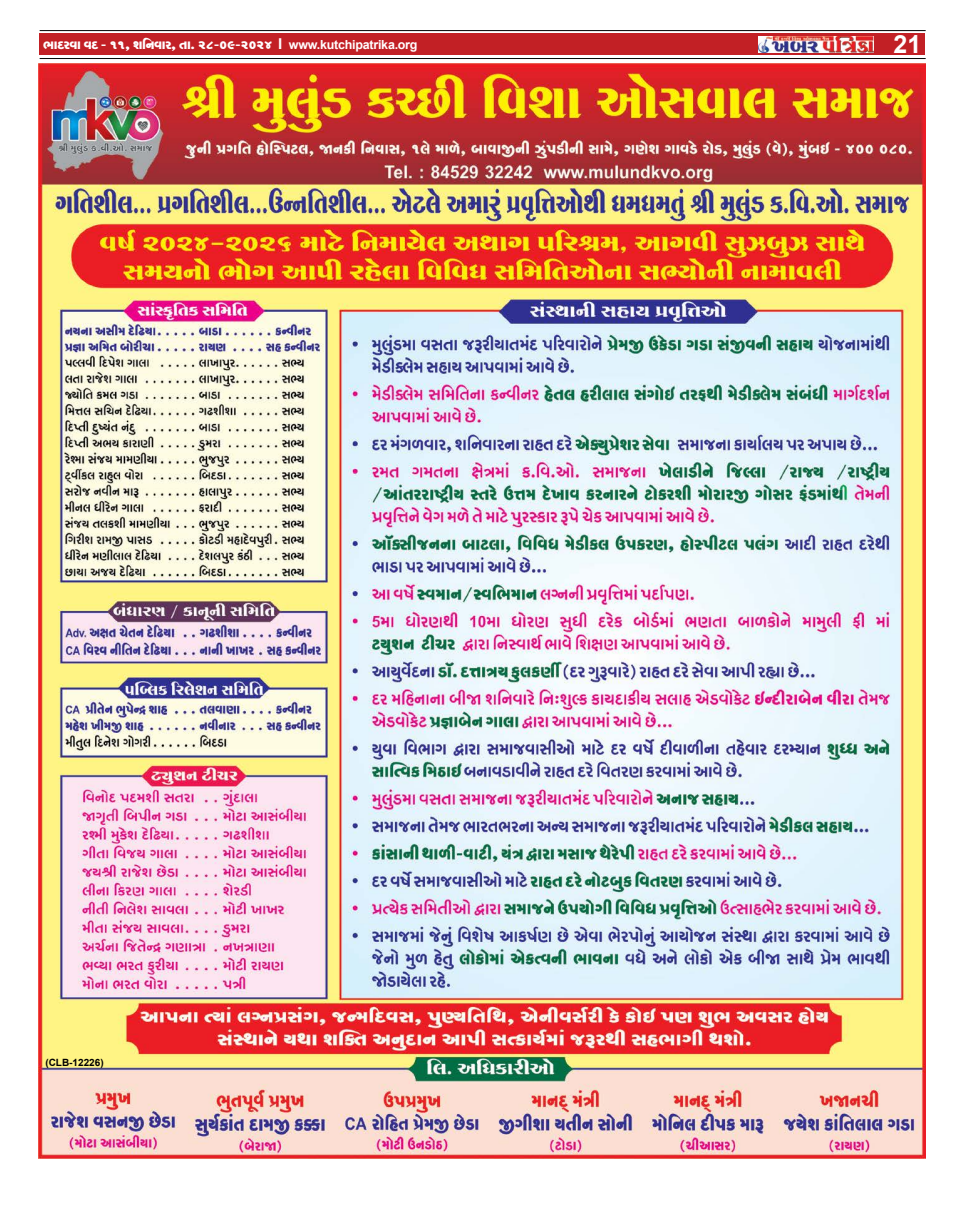
<style>
.page{position:relative;width:964px;height:1205px;background:#fff}
.page>*{position:absolute;margin:0;border:0;box-sizing:border-box;transform-origin:0 0}
.t1{font:700 25px "Arial";color:#fff}
.t2{font:15px "SHREE GUJ7";letter-spacing:-.02em;color:#fff}
.t3{font:700 10px "Arial";color:#000}
.s1{font-family:"Arial";font-weight:700}
.s2{font-family:"Arial";font-weight:700;font-size:12.5px}
</style>
<div class="page">
<hr style="left:40px;top:58px;width:885px;height:1px;background:#000">
<div style="left:40px;top:34px;width:885px;height:21px;background:#c22025"></div>
<hr style="left:40px;top:30px;width:885px;height:1px;background:#000">
<img style="left:758px;top:36px;width:116px;height:17px">
<img style="left:39px;top:64px;width:886px;height:1095px">
<p class="t2" style="left:43px;top:38px;width:376px">cpv$fhp hv$ - 11, ir“hpf, sp. 28-09-2024 <span class="s1">I</span> <span class="s2">www.kutchipatrika.org</span></p>
<h1 class="t1" style="left:893px;top:26px;width:29px">21</h1>
<p class="t3" style="left:45px;top:1055px;width:60px">(CLB-12226)</p>
</div>
